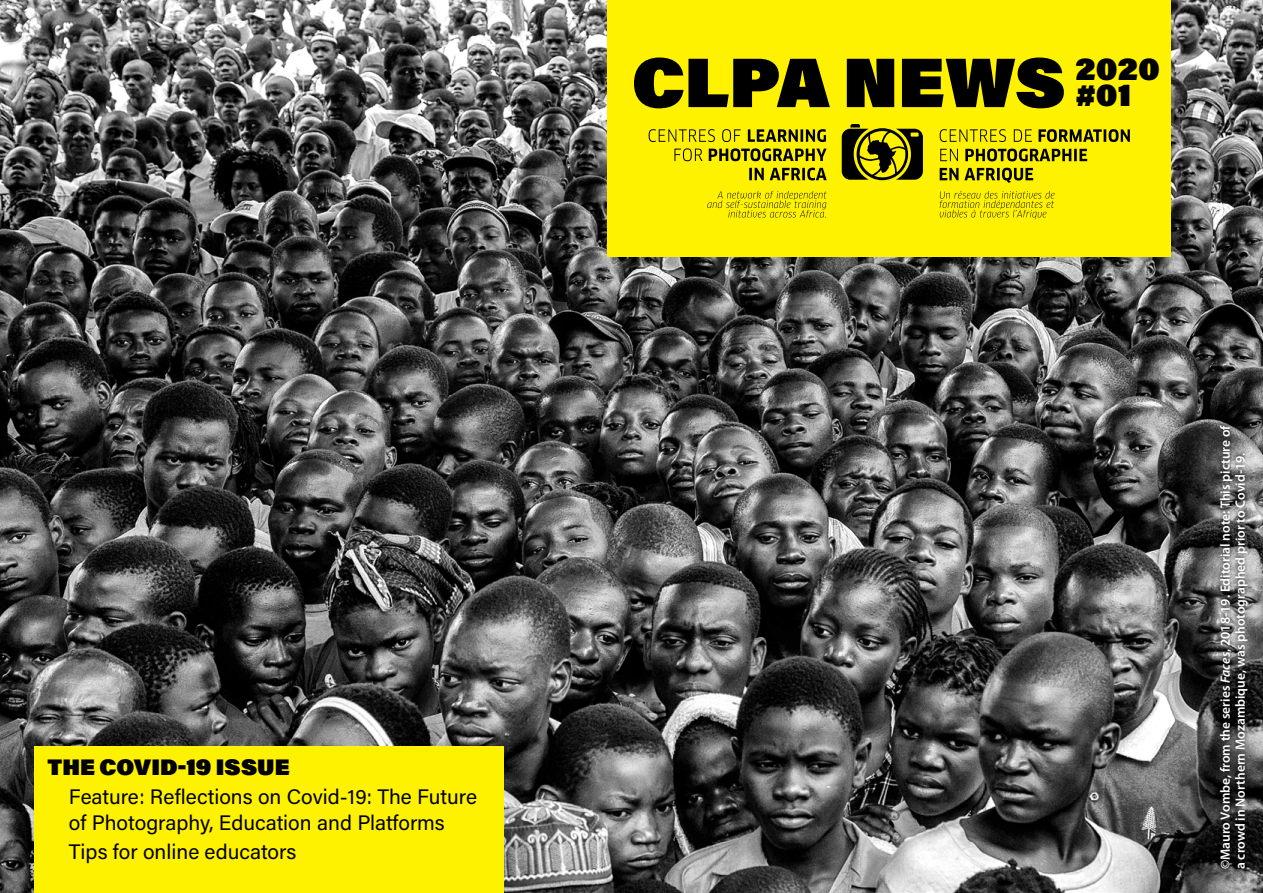
<style>
.page{position:relative;width:1263px;height:893px;background:#fff}
.page>*{position:absolute;margin:0;border:0;box-sizing:border-box;transform-origin:0 0}
.t1{font:900 70.05px "Acumin Pro";color:#000}
.t2{font:900 30.75px/26.2px "Acumin Pro";letter-spacing:.01em;color:#000}
.t3{font:900 22.5px "Acumin Pro";color:#000}
.t4{font:21px/25.2px "Acumin Pro";color:#000}
.t5{font:600 13.5px/15px "Myriad Pro";color:#fff}
.s1{font-style:italic}
</style>
<div class="page">
<img style="left:0;top:0;width:1263px;height:893px">
<div style="left:1215px;top:421px;width:36px;height:451px;background:#000;opacity:.75"></div>
<div style="left:607px;top:0;width:564px;height:256px;background:#fff200"></div>
<svg style="left:749px;top:168px;width:78px;height:12px"></svg>
<svg style="left:674px;top:148px;width:153px;height:13px"></svg>
<svg style="left:649px;top:129px;width:177px;height:13px"></svg>
<svg style="left:707px;top:191px;width:120px;height:27px"></svg>
<svg style="left:940px;top:168px;width:93px;height:15px"></svg>
<svg style="left:940px;top:149px;width:147px;height:12px"></svg>
<svg style="left:940px;top:129px;width:190px;height:13px"></svg>
<svg style="left:940px;top:191px;width:114px;height:28px"></svg>
<svg style="left:842px;top:124px;width:81px;height:56px"></svg>
<div style="left:34px;top:747px;width:470px;height:146px;background:#fff200"></div>
<h3 class="t3" style="left:48px;top:751px;width:244px">THE COVID-19 ISSUE</h3>
<h3 class="t4" style="left:69px;top:784px;width:410px">Feature: Reflections on Covid-19: The Future of Photography, Education and Platforms</h3>
<h3 class="t4" style="left:69px;top:838px;width:229px">Tips for online educators</h3>
<h1 class="t1" style="left:632px;top:33px;width:435px">CLPA NEWS</h1>
<h2 class="t2" style="left:1075px;top:55px;width:86px">2020 #01</h2>
<p class="t5" style="left:1217px;top:869px;width:446px;rotate:-90deg">©Mauro Vombe, from the series <span class="s1">Faces</span>, 2018-19. Editorial note: This picture of a crowd in Northern Mozambique, was photographed prior to Covid-19.</p>
</div>
